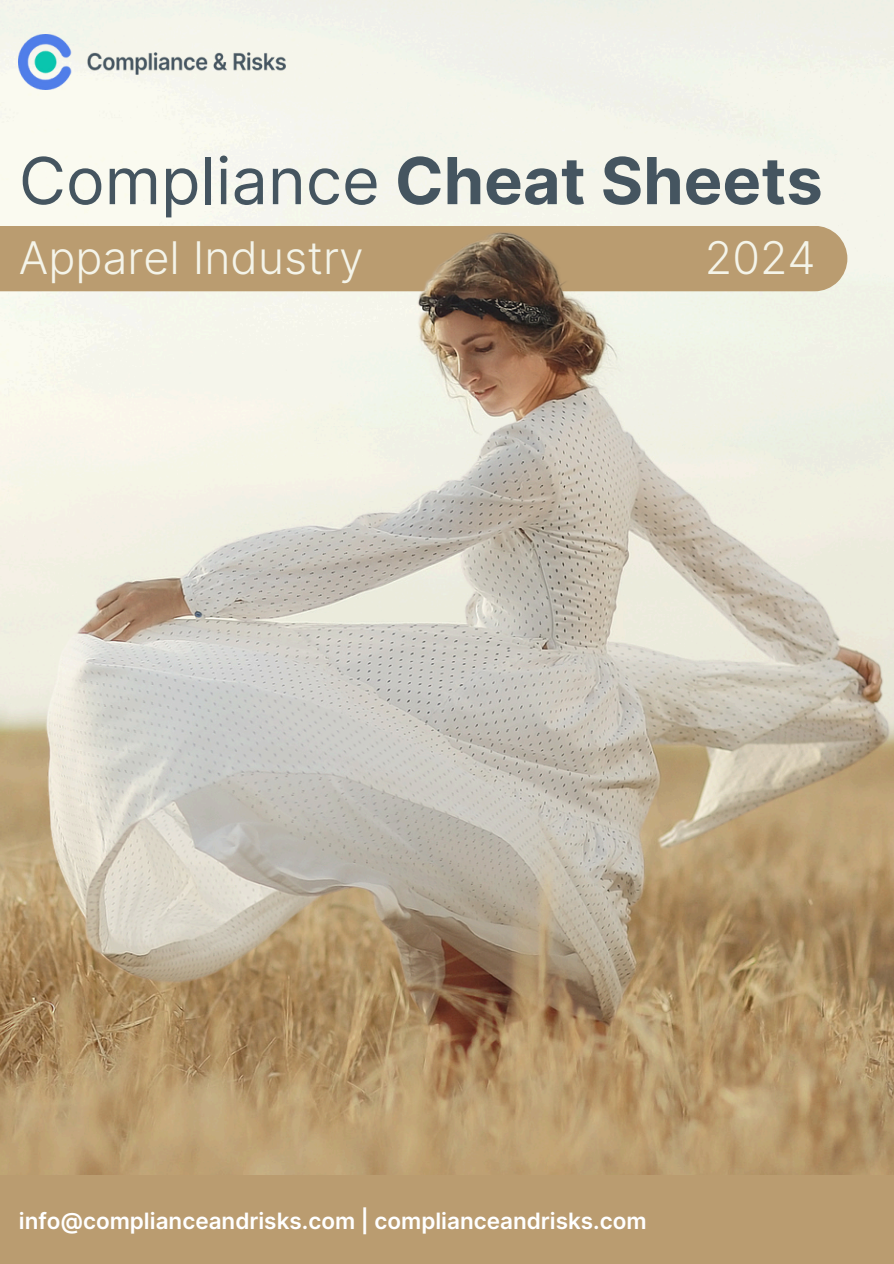
<style>
.page{position:relative;width:894px;height:1264px;background:#fff}
.page>*{position:absolute;margin:0;border:0;box-sizing:border-box;transform-origin:0 0}
.t1{font:700 64.8px "Inter";color:#455560}
.t2{font:300 45px "Inter";color:#f4f4e9}
.t3{font:600 22.5px "Inter";color:#fff}
.s1{font-weight:400}
</style>
<div class="page">
<div style="left:0;top:0;width:893px;height:1263px;background:#ba9c70"></div>
<img style="left:0;top:0;width:893px;height:1175px">
<img style="left:19px;top:34px;width:266px;height:55px">
<h1 class="t1" style="left:19px;top:142px;width:805px"><span class="s1">Compliance</span> Cheat Sheets</h1>
<h2 class="t2" style="left:19px;top:230px;width:346px">Apparel Industry</h2>
<p class="t2" style="left:704px;top:230px;width:112px">2024</p>
<h2 class="t3" style="left:19px;top:1206px;width:629px">info@complianceandrisks.com | complianceandrisks.com</h2>
</div>
